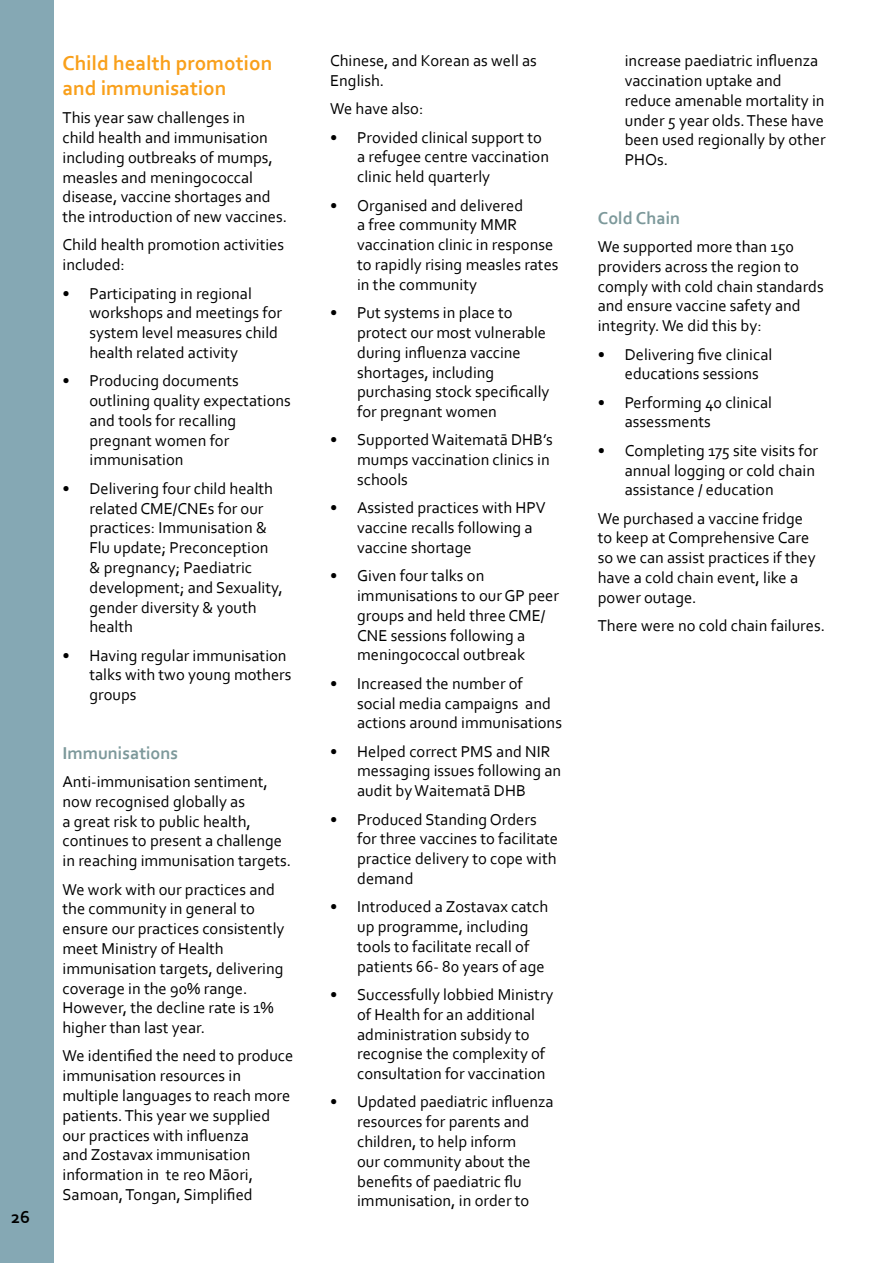
<style>
.page{position:relative;width:893px;height:1263px;background:#fff}
.page>*{position:absolute;margin:0;border:0;box-sizing:border-box;transform-origin:0 0}
.t1{font:700 21px/25.2px "Corbel";color:#f9a01b}
.t2{font:700 18px "Corbel";color:#7d999b}
.t3{font:700 18px "Corbel";color:#000}
.t4{font:16.5px/19.8px "Corbel";color:#000}
</style>
<div class="page">
<div style="left:0;top:0;width:54px;height:1263px;background:#85a8b4"></div>
<p class="t3" style="left:11px;top:1206px;width:20px">26</p>
<p class="t1" style="left:63px;top:50px;width:211px">Child health promotion and immunisation</p>
<p class="t4" style="left:63px;top:107px;width:226px">This year saw challenges in<br>child health and immunisation including outbreaks of mumps, measles and meningococcal disease, vaccine shortages and the introduction of new vaccines.</p>
<p class="t4" style="left:63px;top:235px;width:223px">Child health promotion activities included:</p>
<p class="t4" style="left:89px;top:283px;width:194px;text-indent:-27px">• Participating in regional workshops and meetings for system level measures child health related activity</p>
<p class="t4" style="left:89px;top:370px;width:203px;text-indent:-27px">• Producing documents outlining quality expectations and tools for recalling pregnant women for immunisation</p>
<p class="t4" style="left:89px;top:478px;width:195px;text-indent:-27px">• Delivering four child health related CME/CNEs for our practices: Immunisation &amp;<br>Flu update; Preconception &amp; pregnancy; Paediatric development; and Sexuality, gender diversity &amp; youth health</p>
<p class="t4" style="left:89px;top:645px;width:203px;text-indent:-27px">• Having regular immunisation talks with two young mothers groups</p>
<p class="t2" style="left:63px;top:742px;width:117px">Immunisations</p>
<p class="t4" style="left:63px;top:771px;width:230px">Anti-immunisation sentiment, now recognised globally as<br>a great risk to public health, continues to present a challenge in reaching immunisation targets.</p>
<p class="t4" style="left:63px;top:879px;width:223px">We work with our practices and the community in general to ensure our practices consistently meet Ministry of Health immunisation targets, delivering coverage in the 90% range.<br>However, the decline rate is 1% higher than last year.</p>
<p class="t4" style="left:63px;top:1046px;width:232px">We identified the need to produce immunisation resources in multiple languages to reach more patients. This year we supplied our practices with influenza<br>and Zostavax immunisation information in te reo Māori,<br>Samoan, Tongan, Simplified</p>
<p class="t4" style="left:330px;top:50px;width:208px">Chinese, and Korean as well as<br>English.</p>
<p class="t4" style="left:330px;top:99px;width:95px">We have also:</p>
<p class="t4" style="left:357px;top:127px;width:193px;text-indent:-27px">• Provided clinical support to a refugee centre vaccination clinic held quarterly</p>
<p class="t4" style="left:357px;top:195px;width:203px;text-indent:-27px">• Organised and delivered<br>a free community MMR vaccination clinic in response to rapidly rising measles rates in the community</p>
<p class="t4" style="left:357px;top:302px;width:194px;text-indent:-27px">• Put systems in place to protect our most vulnerable during influenza vaccine shortages, including purchasing stock specifically for pregnant women</p>
<p class="t4" style="left:357px;top:430px;width:197px;text-indent:-27px">• Supported Waitematā DHB’s mumps vaccination clinics in schools</p>
<p class="t4" style="left:357px;top:497px;width:190px;text-indent:-27px">• Assisted practices with HPV vaccine recalls following a vaccine shortage</p>
<p class="t4" style="left:357px;top:565px;width:203px;text-indent:-27px">• Given four talks on immunisations to our GP peer groups and held three CME/<br>CNE sessions following a meningococcal outbreak</p>
<p class="t4" style="left:357px;top:673px;width:206px;text-indent:-27px">• Increased the number of social media campaigns and actions around immunisations</p>
<p class="t4" style="left:357px;top:741px;width:206px;text-indent:-27px">• Helped correct PMS and NIR messaging issues following an audit by Waitematā DHB</p>
<p class="t4" style="left:357px;top:809px;width:202px;text-indent:-27px">• Produced Standing Orders for three vaccines to facilitate practice delivery to cope with demand</p>
<p class="t4" style="left:357px;top:896px;width:193px;text-indent:-27px">• Introduced a Zostavax catch up programme, including tools to facilitate recall of patients 66- 80 years of age</p>
<p class="t4" style="left:357px;top:984px;width:198px;text-indent:-27px">• Successfully lobbied Ministry of Health for an additional administration subsidy to recognise the complexity of consultation for vaccination</p>
<p class="t4" style="left:357px;top:1092px;width:198px;text-indent:-27px">• Updated paediatric influenza resources for parents and children, to help inform<br>our community about the benefits of paediatric flu immunisation, in order to</p>
<p class="t4" style="left:625px;top:50px;width:202px">increase paediatric influenza vaccination uptake and reduce amenable mortality in under 5 year olds. These have been used regionally by other<br>PHOs.</p>
<p class="t2" style="left:598px;top:207px;width:84px">Cold Chain</p>
<p class="t4" style="left:598px;top:236px;width:227px">We supported more than 150 providers across the region to comply with cold chain standards and ensure vaccine safety and integrity. We did this by:</p>
<p class="t4" style="left:625px;top:344px;width:149px;text-indent:-27px">• Delivering five clinical educations sessions</p>
<p class="t4" style="left:625px;top:392px;width:149px;text-indent:-27px">• Performing 40 clinical assessments</p>
<p class="t4" style="left:625px;top:440px;width:195px;text-indent:-27px">• Completing 175 site visits for annual logging or cold chain assistance / education</p>
<p class="t4" style="left:598px;top:508px;width:219px">We purchased a vaccine fridge to keep at Comprehensive Care so we can assist practices if they have a cold chain event, like a power outage.</p>
<p class="t4" style="left:598px;top:615px;width:229px">There were no cold chain failures.</p>
</div>
